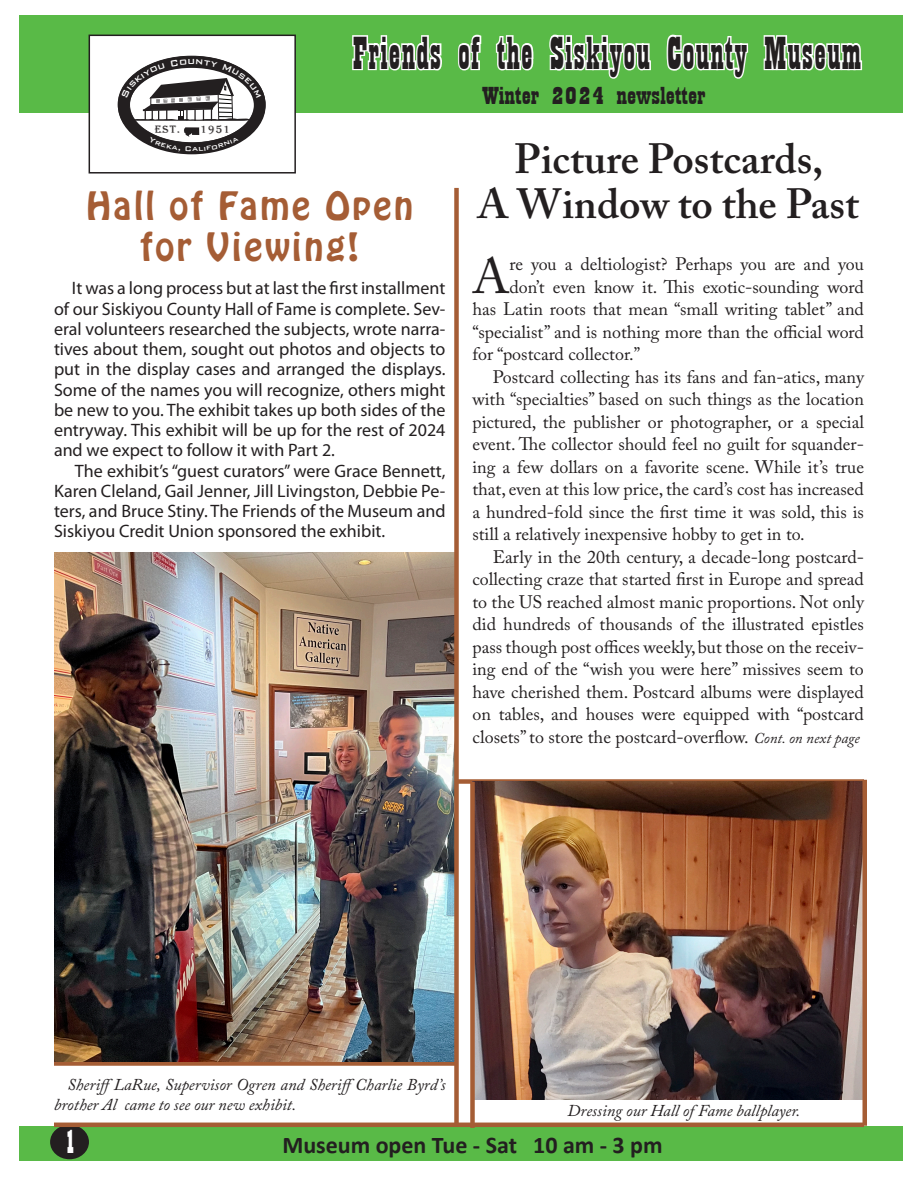
<style>
.page{position:relative;width:918px;height:1188px;background:#fff}
.page>*{position:absolute;margin:0;border:0;box-sizing:border-box;transform-origin:0 0}
.t1{font:49.65px "Adobe Caslon Pro";color:#231f20}
.t2{font:48px "Playbill";letter-spacing:.03em;color:#231f20}
.t3{font:600 42px/45px "Adobe Caslon Pro";color:#231f20;text-align:center}
.t4{font:34.5px/41.4px "Hobo Std";letter-spacing:.075em;color:#a55d35;text-align:center}
.t5{font:34.5px "Playbill";color:#fff}
.t6{font:25.5px "Playbill";color:#231f20;scale:1.5 1}
.t7{font:700 24px "Calibri";color:#231f20}
.t8{font:18px "Adobe Caslon Pro";color:#231f20}
.t9{font:18px/20.2px "Myriad Pro";color:#231f20;text-align:justify}
.t10{font:italic 16.5px/19.8px "Adobe Caslon Pro";color:#231f20}
.t11{font:10.95px "Algerian";letter-spacing:.1em;color:#231f20}
.s1{font-style:italic;font-size:15px}
</style>
<div class="page">
<div style="left:19px;top:15px;width:884px;height:97px;background:#59ba47"></div>
<div style="left:19px;top:1126px;width:884px;height:35px;background:#59ba47"></div>
<svg style="left:352px;top:35px;width:90px;height:36px"></svg>
<svg style="left:458px;top:34px;width:24px;height:37px"></svg>
<svg style="left:495px;top:35px;width:39px;height:36px"></svg>
<svg style="left:548px;top:34px;width:104px;height:79px"></svg>
<svg style="left:666px;top:34px;width:83px;height:45px"></svg>
<svg style="left:763px;top:35px;width:100px;height:36px"></svg>
<div style="left:50px;top:1125px;width:39px;height:34px;background:#231f20;border-radius:50%"></div>
<div style="left:89px;top:35px;width:206px;height:138px;background:#fff"></div>
<div style="left:89px;top:35px;width:207px;height:139px;border:2px solid #231f20"></div>
<div style="left:118px;top:56px;width:148px;height:98px;border:12px solid #231f20;border-radius:50%"></div>
<hr style="left:54px;top:1123px;width:810px;height:4px;background:#a55d35">
<svg style="left:459px;top:779px;width:405px;height:5px"></svg>
<div style="left:54px;top:1061px;width:402px;height:5px;background:#a55d35"></div>
<img style="left:475px;top:782px;width:387px;height:318px">
<img style="left:54px;top:553px;width:400px;height:509px">
<div style="left:862px;top:780px;width:5px;height:346px;background:#a55d35"></div>
<div style="left:470px;top:782px;width:5px;height:346px;background:#a55d35"></div>
<div style="left:454px;top:188px;width:5px;height:935px;background:#a55d35"></div>
<svg style="left:122px;top:59px;width:139px;height:62px"></svg>
<svg style="left:149px;top:127px;width:90px;height:25px"></svg>
<p class="t11" style="left:155px;top:123px;width:27px">est.</p>
<p class="t11" style="left:201px;top:123px;width:31px">1951</p>
<h2 class="t2" style="left:353px;top:29px;width:510px">Friends of the Siskiyou County Museum</h2>
<h3 class="t6" style="left:482px;top:83px;width:151px">Winter 2024 newsletter</h3>
<h3 class="t4" style="left:86px;top:185px;width:328px">Hall of Fame Open for Viewing!</h3>
<p class="t9" style="left:54px;top:278px;width:393px;text-indent:18px">It was a long process but at last the first installment of our Siskiyou County Hall of Fame is complete. Sev&shy;eral volunteers researched the subjects, wrote narra&shy;tives about them, sought out photos and objects to put in the display cases and arranged the displays.<br>Some of the names you will recognize, others might be new to you. The exhibit takes up both sides of the entryway. This exhibit will be up for the rest of 2024 and we expect to follow it with Part 2.</p>
<p class="t9" style="left:54px;top:460px;width:393px;text-indent:21px">The exhibit’s “guest curators” were Grace Bennett, Karen Cleland, Gail Jenner, Jill Livingston, Debbie Pe&shy;ters, and Bruce Stiny. The Friends of the Museum and Siskiyou Credit Union sponsored the exhibit.</p>
<h3 class="t3" style="left:478px;top:136px;width:383px">Picture Postcards,<br>A Window to the Past</h3>
<h1 class="t1" style="left:473px;top:247px;width:38px">A</h1>
<p class="t8" style="left:509px;top:254px;width:356px">re you a deltiologist? Perhaps you are and you</p>
<p class="t8" style="left:509px;top:276px;width:356px">don’t even know it. This exotic-sounding word</p>
<p class="t8" style="left:472px;top:299px;width:393px">has Latin roots that mean “small writing tablet” and</p>
<p class="t8" style="left:472px;top:321px;width:393px">“specialist” and is nothing more than the official word</p>
<p class="t8" style="left:472px;top:344px;width:169px">for “postcard collector.”</p>
<p class="t8" style="left:493px;top:366px;width:373px">Postcard collecting has its fans and fan-atics, many</p>
<p class="t8" style="left:472px;top:389px;width:393px">with “specialties” based on such things as the location</p>
<p class="t8" style="left:472px;top:411px;width:393px">pictured, the publisher or photographer, or a special</p>
<p class="t8" style="left:472px;top:434px;width:393px">event. The collector should feel no guilt for squander-</p>
<p class="t8" style="left:472px;top:456px;width:393px">ing a few dollars on a favorite scene. While it’s true</p>
<p class="t8" style="left:472px;top:479px;width:393px">that, even at this low price, the card’s cost has increased</p>
<p class="t8" style="left:472px;top:501px;width:393px">a hundred-fold since the first time it was sold, this is</p>
<p class="t8" style="left:472px;top:524px;width:334px">still a relatively inexpensive hobby to get in to.</p>
<p class="t8" style="left:493px;top:546px;width:373px">Early in the 20th century, a decade-long postcard-</p>
<p class="t8" style="left:472px;top:569px;width:393px">collecting craze that started first in Europe and spread</p>
<p class="t8" style="left:472px;top:591px;width:393px">to the US reached almost manic proportions. Not only</p>
<p class="t8" style="left:472px;top:614px;width:393px">did hundreds of thousands of the illustrated epistles</p>
<p class="t8" style="left:472px;top:636px;width:393px">pass though post offices weekly, but those on the receiv-</p>
<p class="t8" style="left:472px;top:659px;width:393px">ing end of the “wish you were here” missives seem to</p>
<p class="t8" style="left:472px;top:681px;width:393px">have cherished them. Postcard albums were displayed</p>
<p class="t8" style="left:472px;top:704px;width:393px">on tables, and houses were equipped with “postcard</p>
<p class="t8" style="left:472px;top:726px;width:389px">closets” to store the postcard-overflow. <span class="s1">Cont. on next page</span></p>
<p class="t10" style="left:54px;top:1074px;width:393px;text-indent:13px">SheriffLaRue, Supervisor Ogren and SheriffCharlie Byrd’s brother Al came to see our new exhibit.</p>
<p class="t10" style="left:568px;top:1100px;width:234px">Dressing our Hall of Fame ballplayer.</p>
<h3 class="t5" style="left:64px;top:1124px;width:14px">1</h3>
<h3 class="t7" style="left:282px;top:1128px;width:382px">Museum open Tue - Sat 10 am - 3 pm</h3>
</div>
